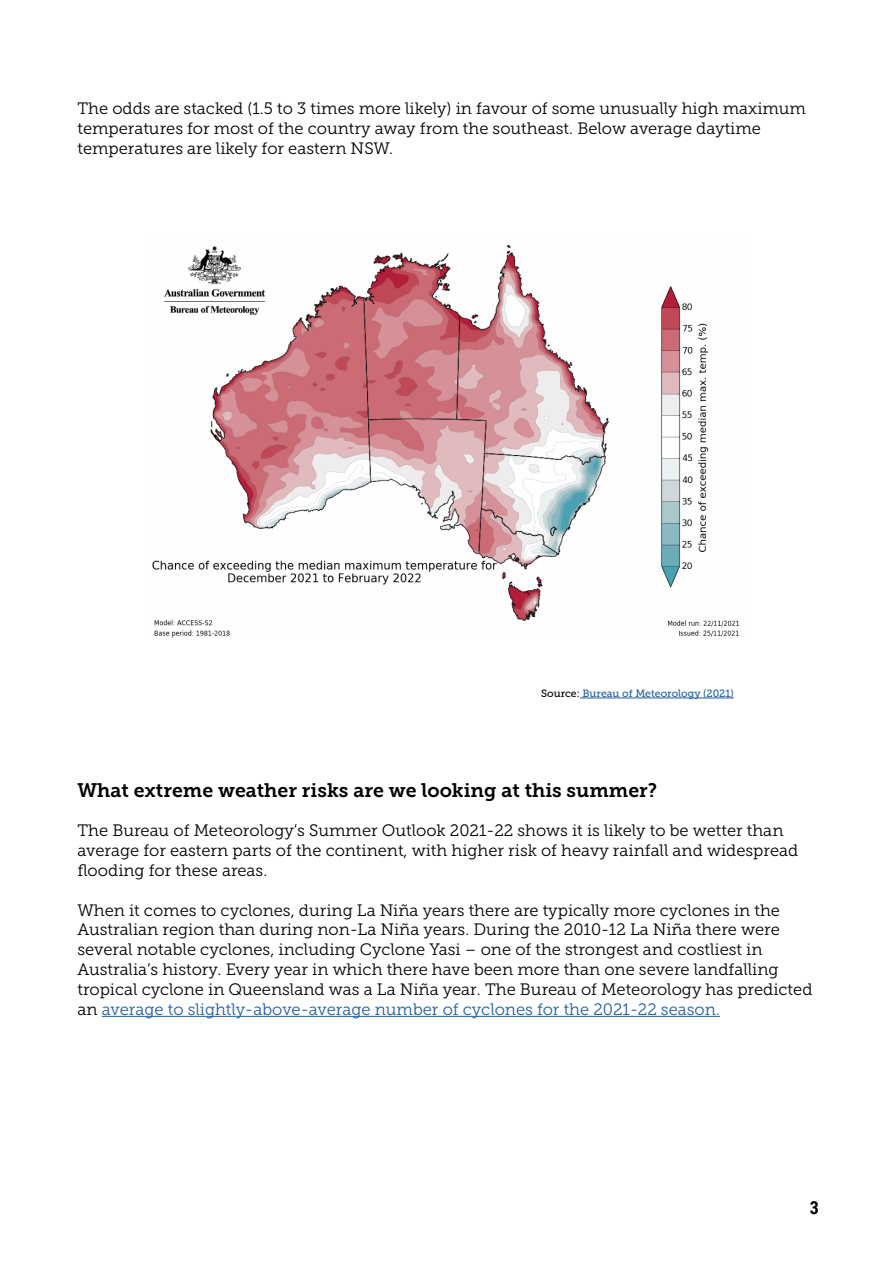
<style>
.page{position:relative;width:893px;height:1263px;background:#fff}
.page>*{position:absolute;margin:0;border:0;box-sizing:border-box;transform-origin:0 0}
.t1{font:19.5px "Museo Slab 700";color:#000}
.t2{font:700 18px "Roboto Condensed";color:#000}
.t3{font:16.5px/19.8px "Museo Slab 300";color:#000}
.t4{font:10.5px "Museo Slab 500";color:#215e9e}
.s1{color:#000}
.s2{color:#215e9e}
</style>
<div class="page">
<hr style="left:102px;top:1016px;width:618px;height:1px;background:#215e9e">
<hr style="left:580px;top:698px;width:154px;height:1px;background:#215e9e">
<img style="left:152px;top:245px;width:587px;height:393px">
<p class="t3" style="left:77px;top:99px;width:730px">The odds are stacked (1.5 to 3 times more likely) in favour of some unusually high maximum temperatures for most of the country away from the southeast. Below average daytime temperatures are likely for eastern NSW.</p>
<p class="t4" style="left:541px;top:687px;width:194px"><span class="s1">Source:</span> Bureau of Meteorology (2021)</p>
<p class="t1" style="left:77px;top:779px;width:581px">What extreme weather risks are we looking at this summer?</p>
<p class="t3" style="left:77px;top:821px;width:722px">The Bureau of Meteorology’s Summer Outlook 2021-22 shows it is likely to be wetter than average for eastern parts of the continent, with higher risk of heavy rainfall and widespread flooding for these areas.</p>
<p class="t3" style="left:77px;top:900px;width:737px">When it comes to cyclones, during La Niña years there are typically more cyclones in the Australian region than during non-La Niña years. During the 2010-12 La Niña there were several notable cyclones, including Cyclone Yasi – one of the strongest and costliest in Australia’s history. Every year in which there have been more than one severe landfalling tropical cyclone in Queensland was a La Niña year. The Bureau of Meteorology has predicted an <span class="s2">average to slightly-above-average number of cyclones for the 2021-22 season.</span></p>
<p class="t2" style="left:810px;top:1194px;width:11px">3</p>
</div>
